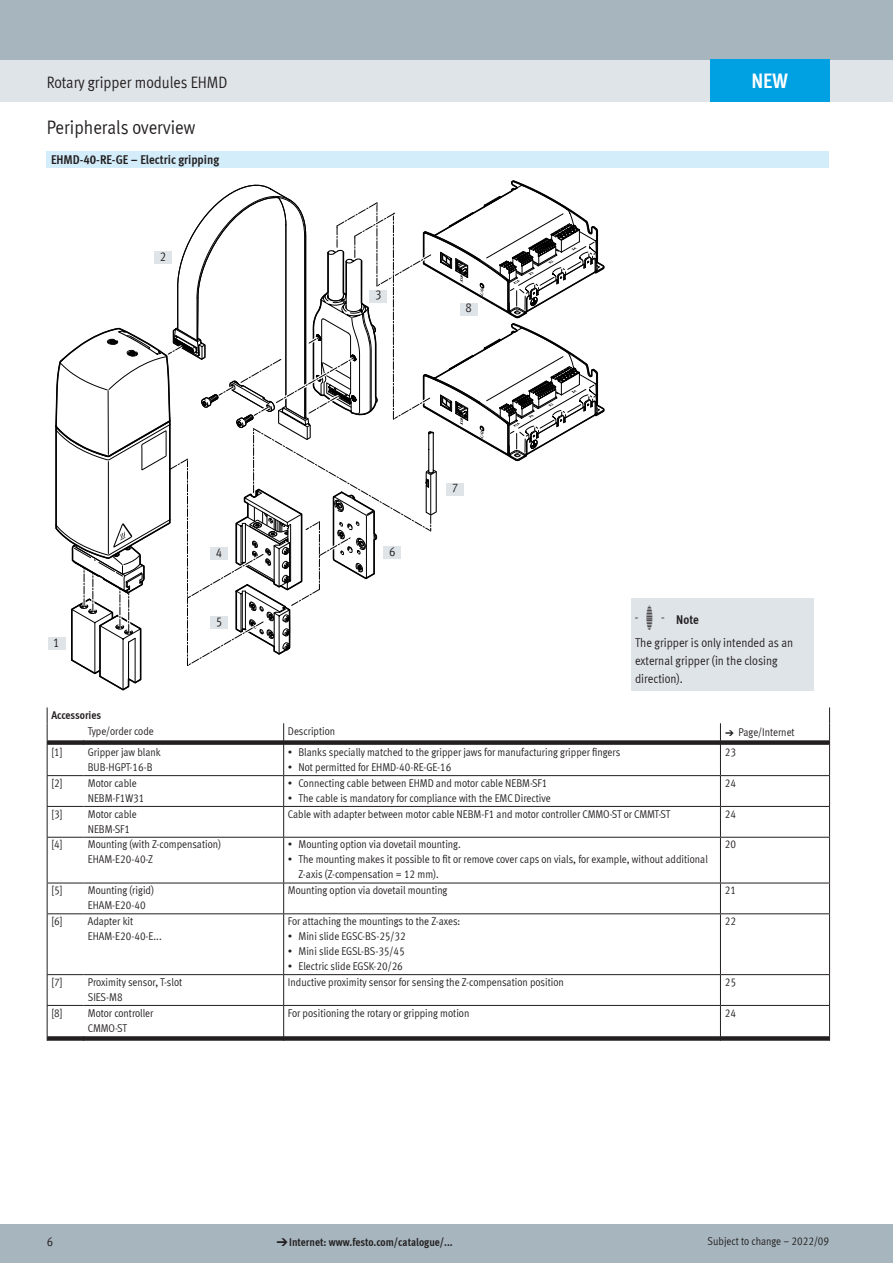
<style>
.page{position:relative;width:893px;height:1263px;background:#fff}
.page>*{position:absolute;margin:0;border:0;box-sizing:border-box;transform-origin:0 0}
.t1{font:700 21px "Meta Cond LF";color:#fff}
.t2{font:19.5px "Meta Cond LF";color:#231f20}
.t3{font:16.5px "Meta Cond LF";color:#231f20}
.t4{font:12.75px/22.2px "Meta Cond LF";color:#231f20}
.t5{font:700 12.75px "Meta Cond LF";color:#231f20}
.t6{font:11.25px/15px "Meta Cond LF";color:#231f20}
.t7{font:700 11.25px "Meta Cond LF";color:#231f20}
.s1{font-family:"Meto Pict 182";font-size:24px}
.s2{font-weight:700}
.s3{font-family:"Meto Pict 182"}
.s4{font-family:"Meto Pict 182";font-weight:400}
</style>
<div class="page">
<div style="left:0;top:1225px;width:893px;height:38px;background:#a7b6be"></div>
<div style="left:0;top:60px;width:893px;height:42px;background:#dfe4e8"></div>
<div style="left:0;top:0;width:893px;height:60px;background:#a7b6be"></div>
<div style="left:47px;top:151px;width:782px;height:17px;background:#d4edfa"></div>
<svg style="left:55px;top:180px;width:550px;height:510px"></svg>
<div style="left:154px;top:251px;width:17px;height:13px;background:#dfe4e8"></div>
<div style="left:48px;top:637px;width:17px;height:13px;background:#dfe4e8"></div>
<div style="left:370px;top:290px;width:17px;height:13px;background:#dfe4e8"></div>
<div style="left:460px;top:303px;width:17px;height:12px;background:#dfe4e8"></div>
<div style="left:384px;top:546px;width:17px;height:13px;background:#dfe4e8"></div>
<div style="left:446px;top:483px;width:17px;height:12px;background:#dfe4e8"></div>
<div style="left:210px;top:547px;width:17px;height:13px;background:#dfe4e8"></div>
<div style="left:210px;top:616px;width:17px;height:13px;background:#dfe4e8"></div>
<svg style="left:48px;top:740px;width:781px;height:301px"></svg>
<hr style="left:47px;top:745px;width:1px;height:30px;background:#231f20">
<hr style="left:283px;top:745px;width:1px;height:30px;background:#231f20">
<hr style="left:720px;top:745px;width:1px;height:30px;background:#231f20">
<hr style="left:829px;top:745px;width:1px;height:30px;background:#231f20">
<hr style="left:47px;top:775px;width:37px;height:1px;background:#231f20">
<hr style="left:47px;top:776px;width:1px;height:30px;background:#231f20">
<hr style="left:84px;top:775px;width:200px;height:1px;background:#231f20">
<hr style="left:284px;top:775px;width:436px;height:1px;background:#231f20">
<hr style="left:283px;top:776px;width:1px;height:30px;background:#231f20">
<hr style="left:720px;top:775px;width:110px;height:1px;background:#231f20">
<hr style="left:720px;top:776px;width:1px;height:30px;background:#231f20">
<hr style="left:829px;top:776px;width:1px;height:30px;background:#231f20">
<hr style="left:47px;top:806px;width:37px;height:1px;background:#231f20">
<hr style="left:47px;top:807px;width:1px;height:30px;background:#231f20">
<hr style="left:84px;top:806px;width:200px;height:1px;background:#231f20">
<hr style="left:284px;top:806px;width:436px;height:1px;background:#231f20">
<hr style="left:283px;top:807px;width:1px;height:30px;background:#231f20">
<hr style="left:720px;top:806px;width:110px;height:1px;background:#231f20">
<hr style="left:720px;top:807px;width:1px;height:30px;background:#231f20">
<hr style="left:829px;top:807px;width:1px;height:30px;background:#231f20">
<hr style="left:47px;top:837px;width:37px;height:1px;background:#231f20">
<hr style="left:47px;top:837px;width:1px;height:46px;background:#231f20">
<hr style="left:84px;top:837px;width:200px;height:1px;background:#231f20">
<hr style="left:284px;top:837px;width:436px;height:1px;background:#231f20">
<hr style="left:283px;top:837px;width:1px;height:46px;background:#231f20">
<hr style="left:720px;top:837px;width:110px;height:1px;background:#231f20">
<hr style="left:720px;top:837px;width:1px;height:46px;background:#231f20">
<hr style="left:829px;top:837px;width:1px;height:46px;background:#231f20">
<hr style="left:47px;top:883px;width:37px;height:1px;background:#231f20">
<hr style="left:47px;top:883px;width:1px;height:30px;background:#231f20">
<hr style="left:84px;top:883px;width:200px;height:1px;background:#231f20">
<hr style="left:284px;top:883px;width:436px;height:1px;background:#231f20">
<hr style="left:283px;top:883px;width:1px;height:30px;background:#231f20">
<hr style="left:720px;top:883px;width:110px;height:1px;background:#231f20">
<hr style="left:720px;top:883px;width:1px;height:30px;background:#231f20">
<hr style="left:829px;top:883px;width:1px;height:30px;background:#231f20">
<hr style="left:47px;top:913px;width:37px;height:1px;background:#231f20">
<hr style="left:47px;top:914px;width:1px;height:60px;background:#231f20">
<hr style="left:84px;top:913px;width:200px;height:1px;background:#231f20">
<hr style="left:284px;top:913px;width:436px;height:1px;background:#231f20">
<hr style="left:283px;top:914px;width:1px;height:60px;background:#231f20">
<hr style="left:720px;top:913px;width:110px;height:1px;background:#231f20">
<hr style="left:720px;top:914px;width:1px;height:60px;background:#231f20">
<hr style="left:829px;top:914px;width:1px;height:60px;background:#231f20">
<hr style="left:47px;top:974px;width:37px;height:1px;background:#231f20">
<hr style="left:47px;top:975px;width:1px;height:30px;background:#231f20">
<hr style="left:84px;top:974px;width:200px;height:1px;background:#231f20">
<hr style="left:284px;top:974px;width:436px;height:1px;background:#231f20">
<hr style="left:283px;top:975px;width:1px;height:30px;background:#231f20">
<hr style="left:720px;top:974px;width:110px;height:1px;background:#231f20">
<hr style="left:720px;top:975px;width:1px;height:30px;background:#231f20">
<hr style="left:829px;top:975px;width:1px;height:30px;background:#231f20">
<hr style="left:47px;top:1005px;width:37px;height:1px;background:#231f20">
<hr style="left:47px;top:1006px;width:1px;height:30px;background:#231f20">
<hr style="left:84px;top:1005px;width:200px;height:1px;background:#231f20">
<hr style="left:284px;top:1005px;width:436px;height:1px;background:#231f20">
<hr style="left:283px;top:1006px;width:1px;height:30px;background:#231f20">
<hr style="left:720px;top:1005px;width:110px;height:1px;background:#231f20">
<hr style="left:720px;top:1006px;width:1px;height:30px;background:#231f20">
<hr style="left:829px;top:1006px;width:1px;height:30px;background:#231f20">
<svg style="left:47px;top:707px;width:1px;height:38px"></svg>
<svg style="left:283px;top:723px;width:1px;height:22px"></svg>
<svg style="left:720px;top:723px;width:1px;height:22px"></svg>
<svg style="left:829px;top:707px;width:1px;height:38px"></svg>
<div style="left:710px;top:60px;width:119px;height:42px;background:#00a1e3"></div>
<div style="left:631px;top:598px;width:183px;height:42px;background:#dfe4e8"></div>
<div style="left:631px;top:638px;width:183px;height:53px;background:#dfe4e8"></div>
<h3 class="t3" style="left:47px;top:72px;width:182px">Rotary gripper modules EHMD</h3>
<h2 class="t2" style="left:47px;top:116px;width:150px">Peripherals overview</h2>
<p class="t5" style="left:51px;top:151px;width:170px">EHMD-40-RE-GE – Electric gripping</p>
<p class="t4" style="left:160px;top:245px;width:8px">2</p>
<p class="t4" style="left:53px;top:631px;width:8px">1</p>
<p class="t4" style="left:216px;top:541px;width:8px">4</p>
<p class="t4" style="left:216px;top:610px;width:8px">5</p>
<p class="t4" style="left:375px;top:284px;width:8px">3</p>
<p class="t4" style="left:465px;top:296px;width:8px">8</p>
<p class="t4" style="left:389px;top:540px;width:8px">6</p>
<p class="t4" style="left:452px;top:476px;width:8px">7</p>
<h1 class="t1" style="left:751px;top:67px;width:38px">NEW</h1>
<p class="t4" style="left:635px;top:608px;width:160px"><span class="s1">-H-</span> <span class="s2">Note<br></span>The gripper is only intended as an</p>
<p class="t4" style="left:635px;top:651px;width:144px;line-height:18px">external gripper (in the closing direction).</p>
<p class="t7" style="left:51px;top:708px;width:51px">Accessories</p>
<p class="t6" style="left:88px;top:723px;width:68px">Type/order code</p>
<p class="t6" style="left:288px;top:723px;width:49px">Description</p>
<p class="t6" style="left:725px;top:724px;width:72px"><span class="s3">a</span> Page/Internet</p>
<p class="t6" style="left:51px;top:744px;width:13px">[1]</p>
<p class="t6" style="left:88px;top:744px;width:74px">Gripper jaw blank<br>BUB-HGPT-16-B</p>
<p class="t6" style="left:288px;top:744px;width:334px">• Blanks specially matched to the gripper jaws for manufacturing gripper fingers</p>
<p class="t6" style="left:725px;top:744px;width:13px">23</p>
<p class="t6" style="left:288px;top:759px;width:165px">• Not permitted for EHMD-40-RE-GE-16</p>
<p class="t6" style="left:51px;top:775px;width:13px">[2]</p>
<p class="t6" style="left:88px;top:775px;width:58px">Motor cable<br>NEBM-F1W31</p>
<p class="t6" style="left:288px;top:775px;width:261px">• Connecting cable between EHMD and motor cable NEBM-SF1</p>
<p class="t6" style="left:288px;top:790px;width:264px">• The cable is mandatory for compliance with the EMC Directive</p>
<p class="t6" style="left:725px;top:775px;width:13px">24</p>
<p class="t6" style="left:51px;top:806px;width:13px">[3]</p>
<p class="t6" style="left:88px;top:806px;width:50px">Motor cable<br>NEBM-SF1</p>
<p class="t6" style="left:288px;top:806px;width:384px">Cable with adapter between motor cable NEBM-F1 and motor controller CMMO-ST or CMMT-ST</p>
<p class="t6" style="left:725px;top:806px;width:13px">24</p>
<p class="t6" style="left:51px;top:836px;width:13px">[4]</p>
<p class="t6" style="left:88px;top:836px;width:135px">Mounting (with Z-compensation)<br>EHAM-E20-40-Z</p>
<p class="t6" style="left:288px;top:836px;width:174px">• Mounting option via dovetail mounting.</p>
<p class="t6" style="left:725px;top:836px;width:13px">20</p>
<p class="t6" style="left:299px;top:851px;width:411px;text-indent:-11px">• The mounting makes it possible to fit or remove cover caps on vials, for example, without additional<br>Z-axis (Z-compensation = 12 mm).</p>
<p class="t6" style="left:51px;top:882px;width:13px">[5]</p>
<p class="t6" style="left:88px;top:882px;width:68px">Mounting (rigid)<br>EHAM-E20-40</p>
<p class="t6" style="left:288px;top:882px;width:161px">Mounting option via dovetail mounting</p>
<p class="t6" style="left:725px;top:882px;width:13px">21</p>
<p class="t6" style="left:51px;top:913px;width:13px">[6]</p>
<p class="t6" style="left:88px;top:913px;width:75px">Adapter kit<br>EHAM-E20-40-E...</p>
<p class="t6" style="left:288px;top:913px;width:174px">For attaching the mountings to the Z-axes:</p>
<p class="t6" style="left:725px;top:913px;width:13px">22</p>
<p class="t6" style="left:288px;top:928px;width:119px">• Mini slide EGSC-BS-25/32</p>
<p class="t6" style="left:288px;top:943px;width:118px">• Mini slide EGSL-BS-35/45</p>
<p class="t6" style="left:288px;top:958px;width:116px">• Electric slide EGSK-20/26</p>
<p class="t6" style="left:51px;top:974px;width:13px">[7]</p>
<p class="t6" style="left:88px;top:974px;width:96px">Proximity sensor, T-slot<br>SIES-M8</p>
<p class="t6" style="left:288px;top:974px;width:277px">Inductive proximity sensor for sensing the Z-compensation position</p>
<p class="t6" style="left:725px;top:974px;width:13px">25</p>
<p class="t6" style="left:51px;top:1005px;width:13px">[8]</p>
<p class="t6" style="left:88px;top:1005px;width:67px">Motor controller<br>CMMO-ST</p>
<p class="t6" style="left:288px;top:1005px;width:183px">For positioning the rotary or gripping motion</p>
<p class="t6" style="left:725px;top:1005px;width:13px">24</p>
<p class="t4" style="left:47px;top:1230px;width:8px">6</p>
<p class="t7" style="left:276px;top:1235px;width:178px"><span class="s4">d</span>Internet: www.festo.com/catalogue/...</p>
<p class="t6" style="left:708px;top:1233px;width:123px">Subject to change – 2022/09</p>
</div>
